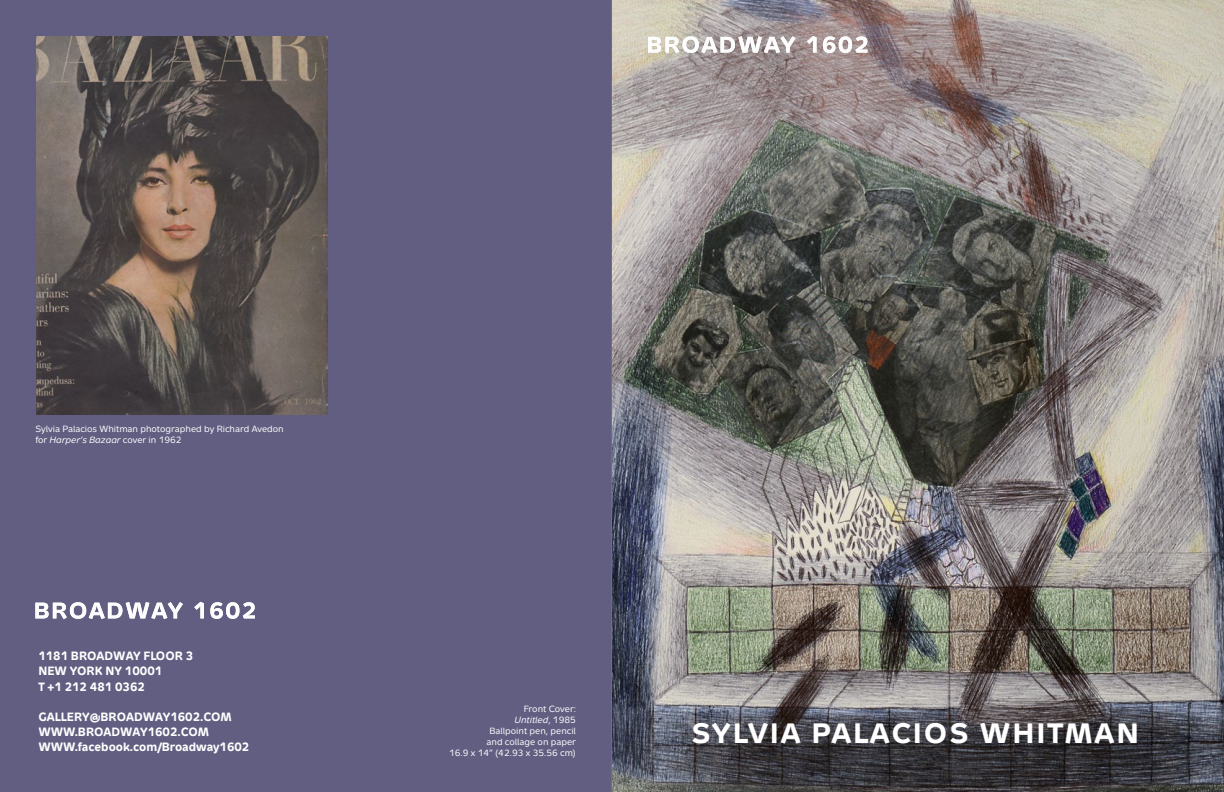
<style>
.page{position:relative;width:1224px;height:792px;background:#fff}
.page>*{position:absolute;margin:0;border:0;box-sizing:border-box;transform-origin:0 0}
.t1{font:700 28px "Metron Text OT";letter-spacing:.07em;color:#fff}
.t2{font:700 12px/15px "Metron Text OT";color:#fff;scale:.93 1}
.t3{font:9px/11px "Metron Text OT";color:#fff}
.s1{font-style:italic}
</style>
<div class="page">
<div style="left:0;top:0;width:612px;height:792px;background:#615e81"></div>
<img style="left:612px;top:0;width:612px;height:792px">
<svg style="left:35px;top:602px;width:148px;height:17px"></svg>
<svg style="left:194px;top:602px;width:10px;height:16px"></svg>
<svg style="left:210px;top:602px;width:45px;height:17px"></svg>
<svg style="left:648px;top:36px;width:148px;height:17px"></svg>
<svg style="left:807px;top:36px;width:10px;height:17px"></svg>
<svg style="left:823px;top:36px;width:44px;height:17px"></svg>
<img style="left:36px;top:36px;width:292px;height:379px">
<p class="t3" style="left:35px;top:424px;width:250px">Sylvia Palacios Whitman photographed by Richard Avedon for <span class="s1">Harper’s Bazaar</span> cover in 1962</p>
<h2 class="t2" style="left:38px;top:649px;width:168px">1181 BROADWAY FLOOR 3<br>NEW YORK NY 10001<br>T +1 212 481 0362</h2>
<h2 class="t2" style="left:38px;top:709px;width:228px">GALLERY@BROADWAY1602.COM<br>WWW.BROADWAY1602.COM<br>WWW.facebook.com/Broadway1602</h2>
<p class="t3" style="left:449px;top:703px;width:128px;text-align:right">Front Cover:<br><span class="s1">Untitled</span>, 1985<br>Ballpoint pen, pencil<br>and collage on paper<br>16.9 x 14” (42.93 x 35.56 cm)</p>
<h1 class="t1" style="left:692px;top:715px;width:449px">SYLVIA PALACIOS WHITMAN</h1>
</div>
